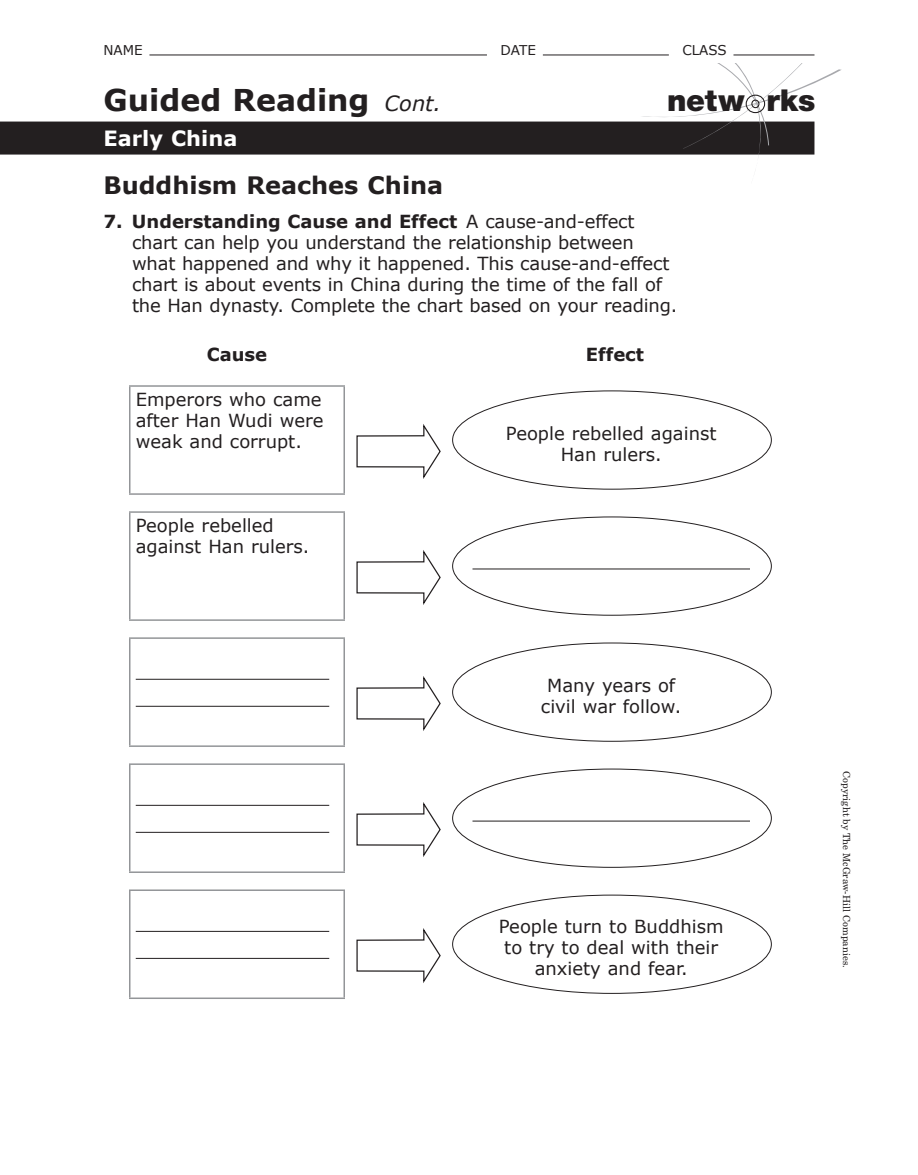
<style>
.page{position:relative;width:918px;height:1175px;background:#fff}
.page>*{position:absolute;margin:0;border:0;box-sizing:border-box;transform-origin:0 0}
.t1{font:900 30.15px "Helvetica Neue LT Std";color:#231f20}
.t2{font:700 30px "Verdana";color:#231f20}
.Asset_HA__R_indent{font:700 24px "Verdana";color:#231f20}
.t3{font:700 21px "Verdana";color:#fff}
.Asset_NL_RIH__R_inde{font:18px/21px "Verdana";letter-spacing:-.01em;color:#231f20;text-align:center}
.Table_TX__l{font:18px/21px "Verdana";color:#231f20;text-align:justify}
.TableHA_black__c{font:700 18px "Verdana";color:#231f20}
.t4{font:13.5px "Verdana";color:#231f20}
.t5{font:9.75px "New Century Schlbk LT Std";color:#231f20}
.s1{font-weight:400;font-style:italic;font-size:21px}
.s2{font-weight:700}
</style>
<div class="page">
<hr style="left:149px;top:55px;width:338px;height:1px;background:#231f20">
<hr style="left:543px;top:55px;width:126px;height:1px;background:#231f20">
<hr style="left:734px;top:55px;width:80px;height:1px;background:#231f20">
<div style="left:0;top:122px;width:814px;height:32px;background:#231f20"></div>
<svg style="left:130px;top:387px;width:642px;height:484px"></svg>
<svg style="left:130px;top:891px;width:642px;height:106px"></svg>
<hr style="left:129px;top:385px;width:216px;height:2px;background:#939598">
<hr style="left:129px;top:387px;width:1px;height:106px;background:#939598">
<hr style="left:344px;top:387px;width:1px;height:106px;background:#939598">
<hr style="left:129px;top:493px;width:216px;height:2px;background:#939598">
<hr style="left:129px;top:511px;width:216px;height:2px;background:#939598">
<hr style="left:129px;top:513px;width:1px;height:106px;background:#939598">
<hr style="left:344px;top:513px;width:1px;height:106px;background:#939598">
<hr style="left:129px;top:619px;width:216px;height:2px;background:#939598">
<hr style="left:129px;top:637px;width:216px;height:2px;background:#939598">
<hr style="left:129px;top:639px;width:1px;height:106px;background:#939598">
<hr style="left:344px;top:639px;width:1px;height:106px;background:#939598">
<hr style="left:129px;top:745px;width:216px;height:2px;background:#939598">
<hr style="left:129px;top:763px;width:216px;height:2px;background:#939598">
<hr style="left:129px;top:765px;width:1px;height:106px;background:#939598">
<hr style="left:344px;top:765px;width:1px;height:106px;background:#939598">
<hr style="left:129px;top:871px;width:216px;height:2px;background:#939598">
<hr style="left:129px;top:889px;width:216px;height:2px;background:#939598">
<hr style="left:129px;top:891px;width:1px;height:106px;background:#939598">
<hr style="left:344px;top:891px;width:1px;height:106px;background:#939598">
<hr style="left:129px;top:997px;width:216px;height:2px;background:#939598">
<svg style="left:356px;top:421px;width:86px;height:57px"></svg>
<svg style="left:356px;top:547px;width:86px;height:57px"></svg>
<hr style="left:472px;top:568px;width:278px;height:1px;background:#231f20">
<hr style="left:136px;top:679px;width:193px;height:1px;background:#231f20">
<hr style="left:136px;top:706px;width:193px;height:1px;background:#231f20">
<svg style="left:356px;top:673px;width:86px;height:57px"></svg>
<hr style="left:136px;top:805px;width:193px;height:1px;background:#231f20">
<hr style="left:136px;top:832px;width:193px;height:1px;background:#231f20">
<svg style="left:356px;top:799px;width:86px;height:57px"></svg>
<hr style="left:472px;top:820px;width:278px;height:1px;background:#231f20">
<hr style="left:136px;top:931px;width:193px;height:1px;background:#231f20">
<hr style="left:136px;top:958px;width:193px;height:1px;background:#231f20">
<svg style="left:356px;top:925px;width:86px;height:57px"></svg>
<svg style="left:640px;top:63px;width:202px;height:93px"></svg>
<p class="t4" style="left:104px;top:42px;width:41px">NAME</p>
<p class="t4" style="left:500px;top:42px;width:37px">DATE</p>
<p class="t4" style="left:682px;top:42px;width:46px">CLASS</p>
<h2 class="t2" style="left:104px;top:81px;width:339px">Guided Reading <span class="s1">Cont.</span></h2>
<p class="t3" style="left:104px;top:125px;width:135px">Early China</p>
<h1 class="t1" style="left:667px;top:83px;width:150px">netw rks</h1>
<p class="Asset_HA__R_indent" style="left:104px;top:170px;width:341px">Buddhism Reaches China</p>
<p class="Asset_NL_RIH__R_inde" style="left:132px;top:212px;width:547px;text-align:left;text-indent:-28px"><span class="s2">7. Understanding Cause and Effect</span> A cause-and-effect chart can help you understand the relationship between what happened and why it happened. This cause-and-effect chart is about events in China during the time of the fall of the Han dynasty. Complete the chart based on your reading.</p>
<p class="TableHA_black__c" style="left:207px;top:343px;width:62px">Cause</p>
<p class="TableHA_black__c" style="left:586px;top:343px;width:60px">Effect</p>
<p class="Table_TX__l" style="left:136px;top:389px;width:189px">Emperors who came after Han Wudi were weak and corrupt.</p>
<p class="Asset_NL_RIH__R_inde" style="left:506px;top:423px;width:212px">People rebelled against<br>Han rulers.</p>
<p class="Table_TX__l" style="left:136px;top:515px;width:175px">People rebelled against Han rulers.</p>
<p class="Asset_NL_RIH__R_inde" style="left:541px;top:675px;width:142px">Many years of civil war follow.</p>
<p class="Asset_NL_RIH__R_inde" style="left:499px;top:916px;width:226px">People turn to Buddhism to try to deal with their anxiety and fear.</p>
<p class="t5" style="left:853px;top:771px;width:198px;rotate:90deg">Copyright by The McGraw-Hill Companies.</p>
</div>
